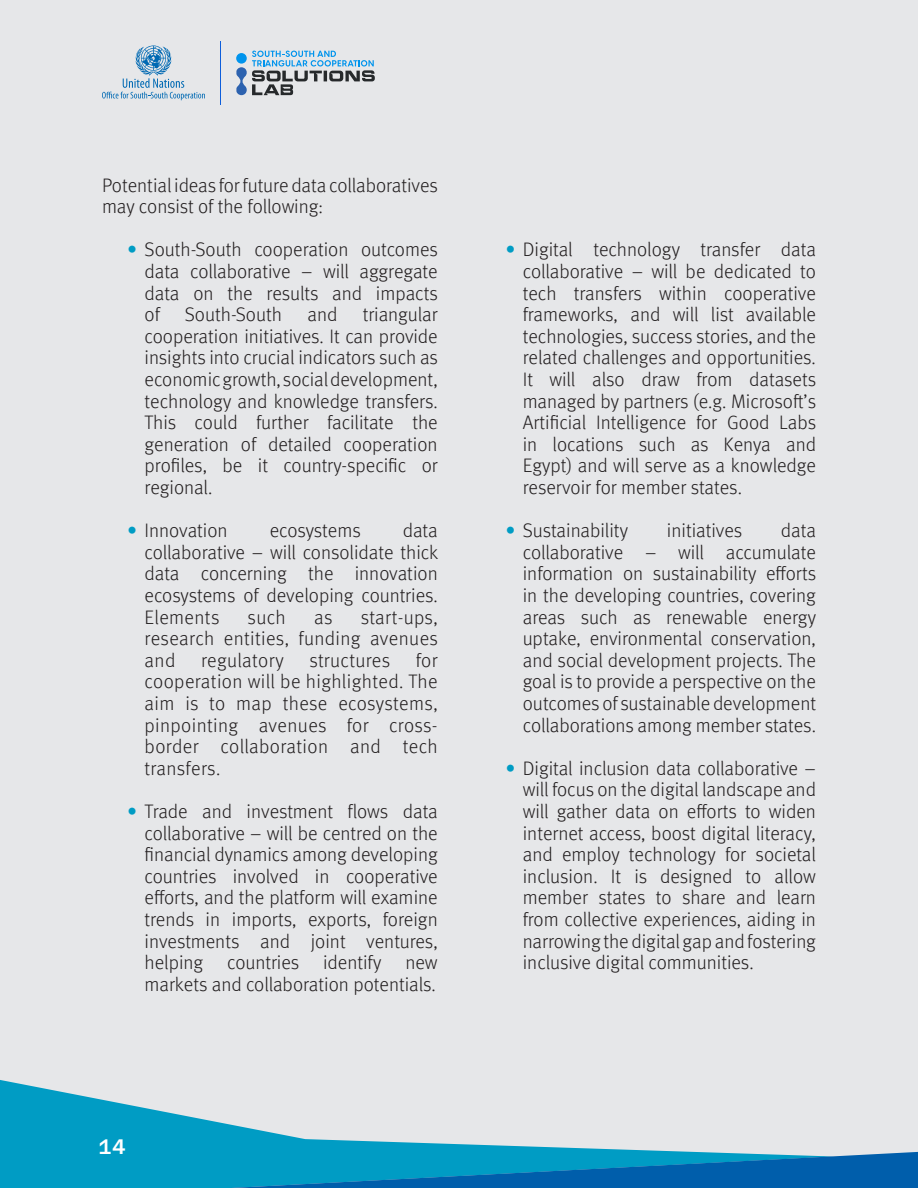
<style>
.page{position:relative;width:918px;height:1188px;background:#e6e7e9}
.page>*{position:absolute;margin:0;border:0;box-sizing:border-box;transform-origin:0 0}
.t1{font:500 21px "Azeret Mono";color:#fff}
.BODY{font:300 19.5px/21.6px "Meta Pro";color:#231f20;text-align:justify}
.BODY-2{font:300 19.5px "Meta Pro";letter-spacing:.02em;color:#231f20}
.s1{font-weight:700;color:#009cc4}
</style>
<div class="page">
<svg style="left:236px;top:51px;width:139px;height:44px"></svg>
<div style="left:236px;top:53px;width:11px;height:11px;background:#0094ed;border-radius:50%"></div>
<hr style="left:220px;top:41px;width:1px;height:64px;background:#0d5edb">
<svg style="left:102px;top:45px;width:103px;height:55px"></svg>
<svg style="left:0;top:1080px;width:119px;height:23px"></svg>
<svg style="left:0;top:1103px;width:918px;height:85px"></svg>
<p class="BODY" style="left:102px;top:173px;width:337px">Potential ideas for future data collaboratives may consist of the following:</p>
<p class="BODY" style="left:145px;top:238px;width:295px;text-indent:-17px"><span class="s1">•</span> South-South cooperation outcomes data collaborative – will aggregate data on the results and impacts of</p>
<p class="BODY" style="left:185px;top:303px;width:99px">South-South</p>
<p class="BODY" style="left:308px;top:303px;width:32px">and</p>
<p class="BODY" style="left:145px;top:303px;width:295px;text-indent:218px">triangular cooperation initiatives. It can provide insights into crucial indicators such as economic growth, social development, technology and knowledge transfers.<br>This could further facilitate the generation of detailed cooperation profiles, be it country-specific or regional.</p>
<p class="BODY" style="left:128px;top:519px;width:102px"><span class="s1">•</span> Innovation</p>
<p class="BODY" style="left:270px;top:519px;width:93px">ecosystems</p>
<p class="BODY" style="left:145px;top:519px;width:295px;text-indent:258px">data collaborative – will consolidate thick data concerning the innovation ecosystems of developing countries.<br>Elements</p>
<p class="BODY" style="left:248px;top:605px;width:40px">such</p>
<p class="BODY" style="left:314px;top:605px;width:20px">as</p>
<p class="BODY" style="left:145px;top:605px;width:295px;text-indent:216px">start-ups, research entities, funding avenues and</p>
<p class="BODY-2" style="left:201px;top:646px;width:84px">regulatory</p>
<p class="BODY" style="left:309px;top:648px;width:82px">structures</p>
<p class="BODY" style="left:145px;top:648px;width:295px;text-indent:271px">for cooperation will be highlighted. The aim is to map these ecosystems, pinpointing avenues for cross&shy;border collaboration and tech transfers.</p>
<p class="BODY" style="left:145px;top:800px;width:295px;text-indent:-17px"><span class="s1">•</span> Trade and investment flows data collaborative – will be centred on the financial dynamics among developing countries involved in cooperative efforts, and the platform will examine trends in imports, exports, foreign investments and joint ventures, helping countries identify new markets and collaboration potentials.</p>
<p class="t1" style="left:99px;top:1131px;width:29px">14</p>
<p class="BODY" style="left:523px;top:238px;width:295px;text-indent:-17px"><span class="s1">•</span> Digital technology transfer data collaborative – will be dedicated to tech transfers within cooperative frameworks, and will list available technologies, success stories, and the related challenges and opportunities.<br>It will also draw from datasets managed by partners (e.g. Microsoft’s Artificial Intelligence for Good Labs in locations such as Kenya and Egypt) and will serve as a knowledge reservoir for member states.</p>
<p class="BODY" style="left:506px;top:519px;width:124px"><span class="s1">•</span> Sustainability</p>
<p class="BODY" style="left:667px;top:519px;width:77px">initiatives</p>
<p class="BODY" style="left:523px;top:519px;width:295px;text-indent:258px">data collaborative – will accumulate information on sustainability efforts in the developing countries, covering areas such as renewable energy uptake, environmental conservation, and social development projects. The goal is to provide a perspective on the outcomes of sustainable development collaborations among member states.</p>
<p class="BODY" style="left:523px;top:756px;width:295px;text-indent:-17px"><span class="s1">•</span> Digital inclusion data collaborative – will focus on the digital landscape and will gather data on efforts to widen internet access, boost digital literacy, and employ technology for societal inclusion. It is designed to allow member states to share and learn from collective experiences, aiding in narrowing the digital gap and fostering inclusive digital communities.</p>
</div>
